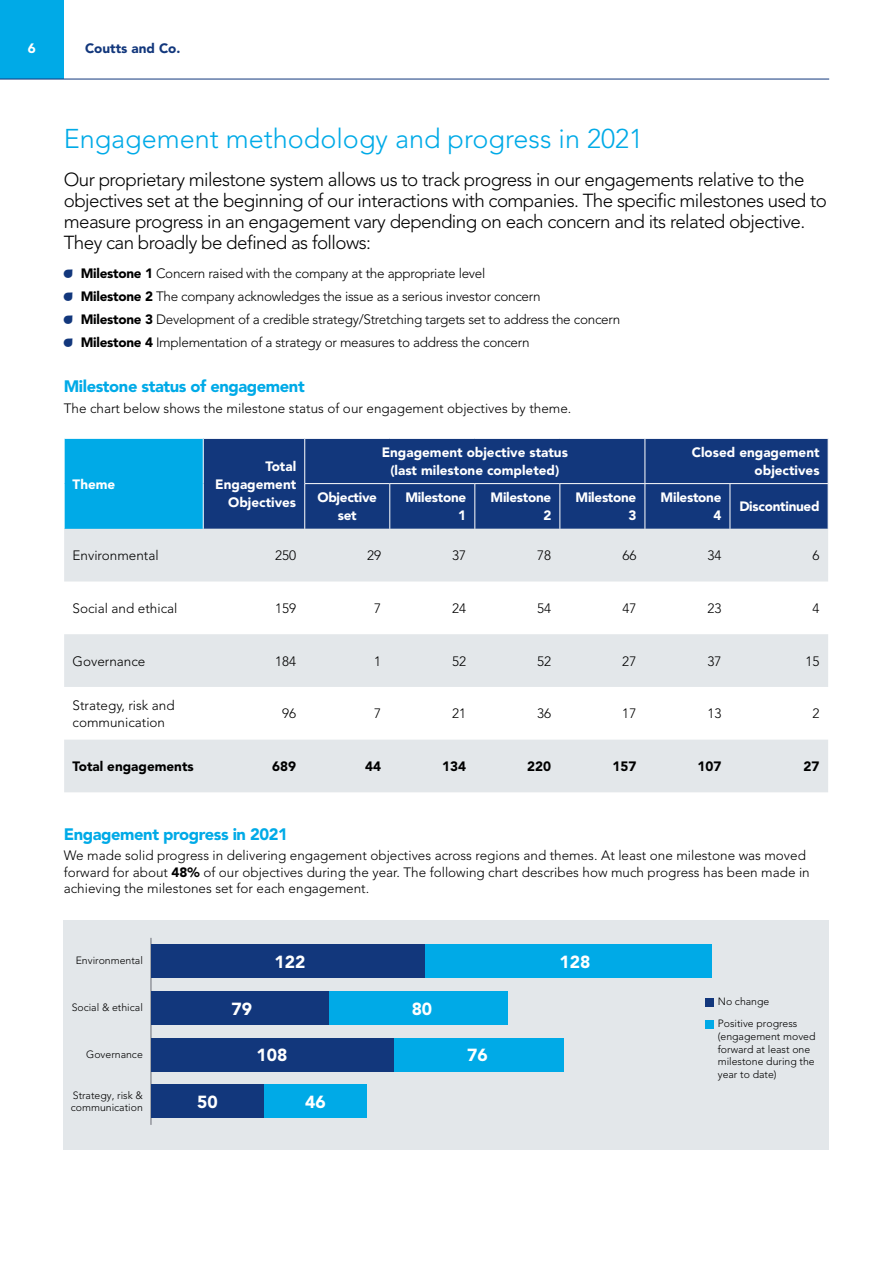
<style>
.page{position:relative;width:893px;height:1263px;background:#fff}
.page>*{position:absolute;margin:0;border:0;box-sizing:border-box;transform-origin:0 0}
.t1{font:300 27px "Avenir LT Std";color:#00aae7}
.t2{font:300 18.75px/21px "Avenir LT Std";letter-spacing:-.03em;color:#000}
.t3{font:900 17.4px "Avenir LT Std";color:#fff}
.t4{font:900 16.5px "Avenir LT Std";letter-spacing:-.025em;color:#00aae7}
.t5{font:300 13.5px/16.5px "Avenir LT Std";color:#000}
.t6{font:300 13.5px/23px "Avenir LT Std";letter-spacing:-.02em;color:#000}
.t7{font:900 13.5px/18px "Avenir LT Std";color:#fff;text-align:right}
.t8{font:900 13.5px/18px "Avenir LT Std";letter-spacing:-.02em;color:#fff;text-align:right}
.t9{font:900 13.5px "Avenir LT Std";color:#000}
.t10{font:900 13.5px "Avenir LT Std";color:#12377c}
.t11{font:300 10.5px/12.6px "Avenir LT Std";color:#000}
.s1{font-family:"Droplets";font-weight:400;font-size:15px;color:#12377c}
.s2{font-weight:900}
</style>
<div class="page">
<div style="left:0;top:0;width:64px;height:79px;background:#00aae7"></div>
<hr style="left:0;top:79px;width:829px;height:1px;background:#12377c">
<div style="left:64px;top:438px;width:139px;height:91px;background:#00aae7"></div>
<div style="left:204px;top:439px;width:624px;height:90px;background:#12377c"></div>
<svg style="left:64px;top:529px;width:764px;height:263px;fill:#e3e7ea"></svg>
<hr style="left:64px;top:438px;width:139px;height:1px;background:#fff">
<hr style="left:64px;top:439px;width:1px;height:45px;background:#fff">
<hr style="left:64px;top:484px;width:1px;height:45px;background:#fff">
<hr style="left:304px;top:439px;width:1px;height:44px;background:#fff">
<hr style="left:645px;top:439px;width:1px;height:44px;background:#fff">
<hr style="left:304px;top:483px;width:86px;height:1px;background:#fff">
<hr style="left:304px;top:484px;width:1px;height:45px;background:#fff">
<hr style="left:390px;top:483px;width:85px;height:1px;background:#fff">
<hr style="left:389px;top:484px;width:1px;height:45px;background:#fff">
<hr style="left:475px;top:483px;width:85px;height:1px;background:#fff">
<hr style="left:474px;top:484px;width:1px;height:45px;background:#fff">
<hr style="left:560px;top:483px;width:85px;height:1px;background:#fff">
<hr style="left:559px;top:484px;width:1px;height:45px;background:#fff">
<hr style="left:645px;top:483px;width:85px;height:1px;background:#fff">
<hr style="left:645px;top:484px;width:1px;height:45px;background:#fff">
<hr style="left:730px;top:483px;width:98px;height:1px;background:#fff">
<hr style="left:730px;top:484px;width:1px;height:45px;background:#fff">
<div style="left:64px;top:920px;width:765px;height:230px;background:#e3e7ea"></div>
<hr style="left:150px;top:938px;width:2px;height:187px;background:#93959c">
<div style="left:425px;top:944px;width:287px;height:34px;background:#00aae7"></div>
<div style="left:328px;top:991px;width:180px;height:34px;background:#00aae7"></div>
<div style="left:393px;top:1038px;width:171px;height:33px;background:#00aae7"></div>
<div style="left:263px;top:1085px;width:103px;height:33px;background:#00aae7"></div>
<div style="left:151px;top:944px;width:274px;height:34px;background:#12377c"></div>
<div style="left:151px;top:991px;width:177px;height:34px;background:#12377c"></div>
<div style="left:151px;top:1038px;width:242px;height:33px;background:#12377c"></div>
<div style="left:151px;top:1085px;width:112px;height:33px;background:#12377c"></div>
<div style="left:705px;top:998px;width:9px;height:8px;background:#12377c"></div>
<div style="left:705px;top:1020px;width:9px;height:9px;background:#00aae7"></div>
<p class="t7" style="left:28px;top:39px;width:9px">6</p>
<p class="t10" style="left:85px;top:40px;width:97px">Coutts and Co.</p>
<h1 class="t1" style="left:64px;top:123px;width:581px">Engagement methodology and progress in 2021</h1>
<p class="t2" style="left:64px;top:169px;width:765px">Our proprietary milestone system allows us to track progress in our engagements relative to the objectives set at the beginning of our interactions with companies. The specific milestones used to measure progress in an engagement vary depending on each concern and its related objective.<br>They can broadly be defined as follows:</p>
<p class="t6" style="left:64px;top:262px;width:558px"><span class="s1">A</span> <span class="s2">Milestone 1</span> Concern raised with the company at the appropriate level<br><span class="s1">A</span> <span class="s2">Milestone 2</span> The company acknowledges the issue as a serious investor concern<br><span class="s1">A</span> <span class="s2">Milestone 3</span> Development of a credible strategy/Stretching targets set to address the concern <span class="s1">A</span> <span class="s2">Milestone 4</span> Implementation of a strategy or measures to address the concern</p>
<p class="t4" style="left:64px;top:376px;width:242px">Milestone status of engagement</p>
<p class="t5" style="left:64px;top:400px;width:509px">The chart below shows the milestone status of our engagement objectives by theme.</p>
<p class="t7" style="left:73px;top:475px;width:44px">Theme</p>
<p class="t7" style="left:215px;top:457px;width:83px">Total<br>Engagement<br>Objectives</p>
<p class="t7" style="left:382px;top:443px;width:188px;text-align:center">Engagement objective status (last milestone completed)</p>
<p class="t7" style="left:692px;top:443px;width:129px">Closed engagement objectives</p>
<p class="t8" style="left:317px;top:488px;width:61px;text-align:center">Objective set</p>
<p class="t8" style="left:405px;top:488px;width:62px">Milestone<br>1</p>
<p class="t8" style="left:490px;top:488px;width:62px">Milestone<br>2</p>
<p class="t8" style="left:576px;top:488px;width:62px">Milestone<br>3</p>
<p class="t8" style="left:661px;top:488px;width:62px">Milestone<br>4</p>
<p class="t8" style="left:739px;top:497px;width:82px">Discontinued</p>
<p class="t5" style="left:73px;top:547px;width:88px">Environmental</p>
<p class="t5" style="left:275px;top:547px;width:23px">250</p>
<p class="t5" style="left:367px;top:547px;width:16px">29</p>
<p class="t5" style="left:452px;top:547px;width:16px">37</p>
<p class="t5" style="left:537px;top:547px;width:16px">78</p>
<p class="t5" style="left:622px;top:547px;width:16px">66</p>
<p class="t5" style="left:707px;top:547px;width:16px">34</p>
<p class="t5" style="left:813px;top:547px;width:9px">6</p>
<p class="t5" style="left:73px;top:600px;width:106px">Social and ethical</p>
<p class="t5" style="left:275px;top:600px;width:23px">159</p>
<p class="t5" style="left:374px;top:600px;width:9px">7</p>
<p class="t5" style="left:452px;top:600px;width:16px">24</p>
<p class="t5" style="left:537px;top:600px;width:16px">54</p>
<p class="t5" style="left:622px;top:600px;width:16px">47</p>
<p class="t5" style="left:707px;top:600px;width:16px">23</p>
<p class="t5" style="left:813px;top:600px;width:9px">4</p>
<p class="t5" style="left:73px;top:653px;width:74px">Governance</p>
<p class="t5" style="left:275px;top:653px;width:23px">184</p>
<p class="t5" style="left:374px;top:653px;width:9px">1</p>
<p class="t5" style="left:452px;top:653px;width:16px">52</p>
<p class="t5" style="left:537px;top:653px;width:16px">52</p>
<p class="t5" style="left:622px;top:653px;width:16px">27</p>
<p class="t5" style="left:707px;top:653px;width:16px">37</p>
<p class="t5" style="left:805px;top:653px;width:16px">15</p>
<p class="t5" style="left:73px;top:697px;width:104px">Strategy, risk and communication</p>
<p class="t5" style="left:282px;top:705px;width:16px">96</p>
<p class="t5" style="left:374px;top:705px;width:9px">7</p>
<p class="t5" style="left:452px;top:705px;width:16px">21</p>
<p class="t5" style="left:537px;top:705px;width:16px">36</p>
<p class="t5" style="left:622px;top:705px;width:16px">17</p>
<p class="t5" style="left:707px;top:705px;width:16px">13</p>
<p class="t5" style="left:812px;top:705px;width:9px">2</p>
<p class="t9" style="left:73px;top:758px;width:123px">Total engagements</p>
<p class="t9" style="left:272px;top:758px;width:25px">689</p>
<p class="t9" style="left:365px;top:758px;width:17px">44</p>
<p class="t9" style="left:442px;top:758px;width:25px">134</p>
<p class="t9" style="left:527px;top:758px;width:25px">220</p>
<p class="t9" style="left:612px;top:758px;width:25px">157</p>
<p class="t9" style="left:697px;top:758px;width:25px">107</p>
<p class="t9" style="left:804px;top:758px;width:17px">27</p>
<p class="t4" style="left:64px;top:824px;width:226px">Engagement progress in 2021</p>
<p class="t5" style="left:64px;top:847px;width:747px">We made solid progress in delivering engagement objectives across regions and themes. At least one milestone was moved forward for about <span class="s2">48%</span> of our objectives during the year. The following chart describes how much progress has been made in achieving the milestones set for each engagement.</p>
<p class="t11" style="left:76px;top:954px;width:69px">Environmental</p>
<p class="t3" style="left:274px;top:951px;width:32px">122</p>
<p class="t3" style="left:559px;top:951px;width:32px">128</p>
<p class="t11" style="left:72px;top:1001px;width:73px">Social &amp; ethical</p>
<p class="t3" style="left:412px;top:998px;width:22px">80</p>
<p class="t3" style="left:232px;top:998px;width:22px">79</p>
<p class="t11" style="left:86px;top:1048px;width:58px">Governance</p>
<p class="t11" style="left:71px;top:1089px;width:73px">Strategy, risk &amp; communication</p>
<p class="t3" style="left:197px;top:1091px;width:22px">50</p>
<p class="t3" style="left:256px;top:1044px;width:32px">108</p>
<p class="t3" style="left:305px;top:1091px;width:22px">46</p>
<p class="t3" style="left:467px;top:1044px;width:22px">76</p>
<p class="t11" style="left:718px;top:991px;width:81px;line-height:22px">No change<br>Positive progress</p>
<p class="t11" style="left:718px;top:1030px;width:99px">(engagement moved forward at least one milestone during the year to date)</p>
</div>
